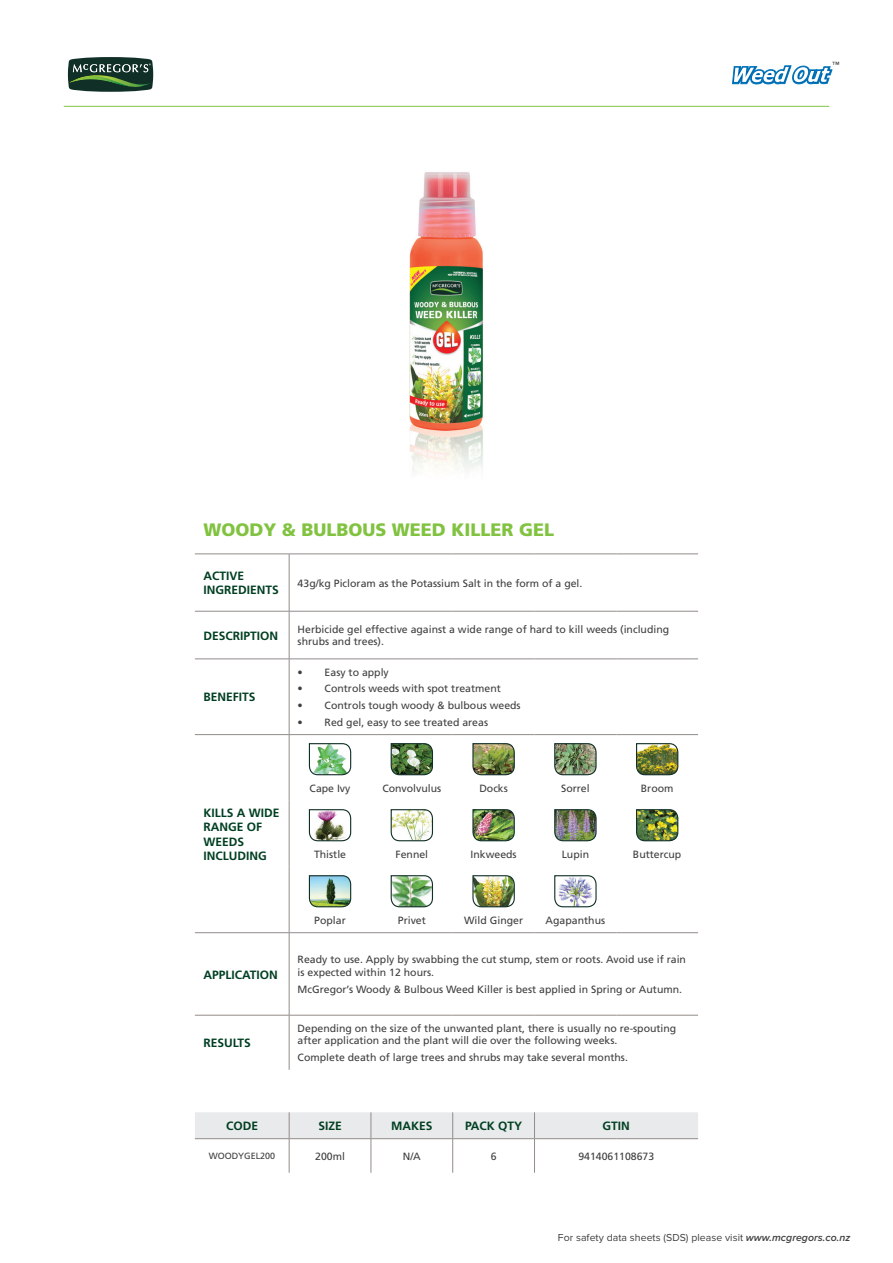
<style>
.page{position:relative;width:893px;height:1263px;background:#fff}
.page>*{position:absolute;margin:0;border:0;box-sizing:border-box;transform-origin:0 0}
.t1{font:900 18px "Frutiger";color:#81c340}
.t2{font:700 12px/14.4px "Frutiger";color:#003f22}
.t3{font:10.5px/12.6px "Frutiger";color:#3e3e3f}
.t4{font:10.5px "Proxima Nova";letter-spacing:.005em;color:#3e3e3f}
.t5{font:9px "Frutiger";color:#3e3e3f}
.t6{font:7.5px "Frutiger";color:#3e3e3f}
.s1{font-weight:600;font-style:italic}
</style>
<div class="page">
<svg style="left:67px;top:57px;width:87px;height:35px;background:#3e5b4a"></svg>
<svg style="left:732px;top:65px;width:101px;height:20px"></svg>
<hr style="left:64px;top:106px;width:765px;height:1px;background:#81c340">
<img style="left:409px;top:172px;width:75px;height:299px">
<hr style="left:195px;top:554px;width:94px;height:1px;background:#938c89">
<hr style="left:289px;top:554px;width:82px;height:1px;background:#938c89">
<hr style="left:289px;top:554px;width:1px;height:57px;background:#938c89">
<hr style="left:371px;top:554px;width:82px;height:1px;background:#938c89">
<hr style="left:453px;top:554px;width:81px;height:1px;background:#938c89">
<hr style="left:534px;top:554px;width:82px;height:1px;background:#938c89">
<hr style="left:616px;top:554px;width:82px;height:1px;background:#938c89">
<hr style="left:195px;top:611px;width:94px;height:1px;background:#938c89">
<hr style="left:289px;top:611px;width:82px;height:1px;background:#938c89">
<hr style="left:289px;top:611px;width:1px;height:48px;background:#938c89">
<hr style="left:371px;top:611px;width:82px;height:1px;background:#938c89">
<hr style="left:453px;top:611px;width:81px;height:1px;background:#938c89">
<hr style="left:534px;top:611px;width:82px;height:1px;background:#938c89">
<hr style="left:616px;top:611px;width:82px;height:1px;background:#938c89">
<hr style="left:195px;top:659px;width:94px;height:1px;background:#938c89">
<hr style="left:289px;top:659px;width:82px;height:1px;background:#938c89">
<hr style="left:289px;top:659px;width:1px;height:75px;background:#938c89">
<hr style="left:371px;top:659px;width:82px;height:1px;background:#938c89">
<hr style="left:453px;top:659px;width:81px;height:1px;background:#938c89">
<hr style="left:534px;top:659px;width:82px;height:1px;background:#938c89">
<hr style="left:616px;top:659px;width:82px;height:1px;background:#938c89">
<hr style="left:195px;top:734px;width:94px;height:1px;background:#938c89">
<hr style="left:289px;top:734px;width:82px;height:1px;background:#938c89">
<hr style="left:289px;top:735px;width:1px;height:66px;background:#938c89">
<hr style="left:371px;top:734px;width:82px;height:1px;background:#938c89">
<hr style="left:453px;top:734px;width:81px;height:1px;background:#938c89">
<hr style="left:534px;top:734px;width:82px;height:1px;background:#938c89">
<hr style="left:616px;top:734px;width:82px;height:1px;background:#938c89">
<hr style="left:289px;top:801px;width:1px;height:66px;background:#938c89">
<hr style="left:289px;top:867px;width:1px;height:65px;background:#938c89">
<hr style="left:195px;top:932px;width:94px;height:1px;background:#938c89">
<hr style="left:289px;top:932px;width:82px;height:1px;background:#938c89">
<hr style="left:289px;top:933px;width:1px;height:82px;background:#938c89">
<hr style="left:371px;top:932px;width:82px;height:1px;background:#938c89">
<hr style="left:453px;top:932px;width:81px;height:1px;background:#938c89">
<hr style="left:534px;top:932px;width:82px;height:1px;background:#938c89">
<hr style="left:616px;top:932px;width:82px;height:1px;background:#938c89">
<hr style="left:195px;top:1015px;width:94px;height:1px;background:#938c89">
<hr style="left:289px;top:1015px;width:82px;height:1px;background:#938c89">
<hr style="left:289px;top:1015px;width:1px;height:55px;background:#938c89">
<hr style="left:371px;top:1015px;width:82px;height:1px;background:#938c89">
<hr style="left:453px;top:1015px;width:81px;height:1px;background:#938c89">
<hr style="left:534px;top:1015px;width:82px;height:1px;background:#938c89">
<hr style="left:616px;top:1015px;width:82px;height:1px;background:#938c89">
<div style="left:195px;top:1112px;width:503px;height:26px;background:#e9eaeb"></div>
<hr style="left:195px;top:1138px;width:94px;height:1px;background:#938c89">
<hr style="left:289px;top:1138px;width:82px;height:1px;background:#938c89">
<hr style="left:289px;top:1139px;width:1px;height:34px;background:#938c89">
<hr style="left:371px;top:1138px;width:82px;height:1px;background:#938c89">
<hr style="left:371px;top:1139px;width:1px;height:34px;background:#938c89">
<hr style="left:453px;top:1138px;width:81px;height:1px;background:#938c89">
<hr style="left:452px;top:1139px;width:1px;height:34px;background:#938c89">
<hr style="left:534px;top:1138px;width:82px;height:1px;background:#938c89">
<hr style="left:534px;top:1139px;width:1px;height:34px;background:#938c89">
<hr style="left:616px;top:1138px;width:82px;height:1px;background:#938c89">
<svg style="left:308px;top:743px;width:44px;height:33px"></svg>
<svg style="left:390px;top:743px;width:43px;height:33px"></svg>
<svg style="left:472px;top:743px;width:43px;height:33px"></svg>
<svg style="left:554px;top:743px;width:43px;height:33px"></svg>
<svg style="left:636px;top:743px;width:43px;height:33px"></svg>
<svg style="left:308px;top:809px;width:44px;height:33px"></svg>
<svg style="left:390px;top:809px;width:43px;height:33px"></svg>
<svg style="left:472px;top:809px;width:43px;height:33px"></svg>
<svg style="left:554px;top:809px;width:43px;height:33px"></svg>
<svg style="left:636px;top:809px;width:43px;height:33px"></svg>
<svg style="left:308px;top:875px;width:44px;height:33px"></svg>
<svg style="left:390px;top:875px;width:43px;height:33px"></svg>
<svg style="left:472px;top:875px;width:43px;height:33px"></svg>
<svg style="left:554px;top:875px;width:43px;height:33px"></svg>
<p class="t6" style="left:832px;top:60px;width:9px">™</p>
<h1 class="t1" style="left:203px;top:519px;width:352px">WOODY &amp; BULBOUS WEED KILLER GEL</h1>
<p class="t2" style="left:203px;top:568px;width:77px">ACTIVE<br>INGREDIENTS</p>
<p class="t3" style="left:298px;top:577px;width:286px">43g/kg Picloram as the Potassium Salt in the form of a gel.</p>
<p class="t2" style="left:203px;top:628px;width:76px">DESCRIPTION</p>
<p class="t3" style="left:298px;top:623px;width:373px">Herbicide gel effective against a wide range of hard to kill weeds (including shrubs and trees).</p>
<p class="t2" style="left:203px;top:690px;width:54px">BENEFITS</p>
<p class="t3" style="left:298px;top:665px;width:93px">• Easy to apply</p>
<p class="t3" style="left:298px;top:682px;width:205px">• Controls weeds with spot treatment</p>
<p class="t3" style="left:298px;top:699px;width:224px">• Controls tough woody &amp; bulbous weeds</p>
<p class="t3" style="left:298px;top:716px;width:192px">• Red gel, easy to see treated areas</p>
<p class="t2" style="left:203px;top:805px;width:78px">KILLS A WIDE<br>RANGE OF<br>WEEDS<br>INCLUDING</p>
<p class="t3" style="left:310px;top:782px;width:42px">Cape Ivy</p>
<p class="t3" style="left:382px;top:782px;width:60px">Convolvulus</p>
<p class="t3" style="left:479px;top:782px;width:30px">Docks</p>
<p class="t3" style="left:561px;top:782px;width:30px">Sorrel</p>
<p class="t3" style="left:641px;top:782px;width:34px">Broom</p>
<p class="t3" style="left:314px;top:848px;width:34px">Thistle</p>
<p class="t3" style="left:395px;top:848px;width:34px">Fennel</p>
<p class="t3" style="left:471px;top:848px;width:48px">Inkweeds</p>
<p class="t3" style="left:562px;top:848px;width:29px">Lupin</p>
<p class="t3" style="left:633px;top:848px;width:50px">Buttercup</p>
<p class="t2" style="left:203px;top:967px;width:76px">APPLICATION</p>
<p class="t2" style="left:203px;top:1036px;width:49px">RESULTS</p>
<p class="t3" style="left:314px;top:914px;width:33px">Poplar</p>
<p class="t3" style="left:398px;top:914px;width:30px">Privet</p>
<p class="t3" style="left:464px;top:914px;width:60px">Wild Ginger</p>
<p class="t3" style="left:546px;top:914px;width:61px">Agapanthus</p>
<p class="t3" style="left:298px;top:953px;width:390px">Ready to use. Apply by swabbing the cut stump, stem or roots. Avoid use if rain is expected within 12 hours.</p>
<p class="t3" style="left:298px;top:983px;width:386px">McGregor’s Woody &amp; Bulbous Weed Killer is best applied in Spring or Autumn.</p>
<p class="t3" style="left:298px;top:1022px;width:380px">Depending on the size of the unwanted plant, there is usually no re-spouting after application and the plant will die over the following weeks.</p>
<p class="t3" style="left:298px;top:1051px;width:332px">Complete death of large trees and shrubs may take several months.</p>
<p class="t2" style="left:226px;top:1119px;width:34px">CODE</p>
<p class="t2" style="left:318px;top:1119px;width:25px">SIZE</p>
<p class="t2" style="left:391px;top:1119px;width:43px">MAKES</p>
<p class="t2" style="left:465px;top:1119px;width:59px">PACK QTY</p>
<p class="t2" style="left:603px;top:1119px;width:29px">GTIN</p>
<p class="t5" style="left:209px;top:1151px;width:68px">WOODYGEL200</p>
<p class="t3" style="left:315px;top:1150px;width:31px">200ml</p>
<p class="t3" style="left:403px;top:1150px;width:20px">N/A</p>
<p class="t3" style="left:491px;top:1150px;width:7px">6</p>
<p class="t3" style="left:578px;top:1150px;width:77px">9414061108673</p>
<p class="t4" style="left:558px;top:1233px;width:294px">For safety data sheets (SDS) please visit <span class="s1">www.mcgregors.co.nz</span></p>
</div>
